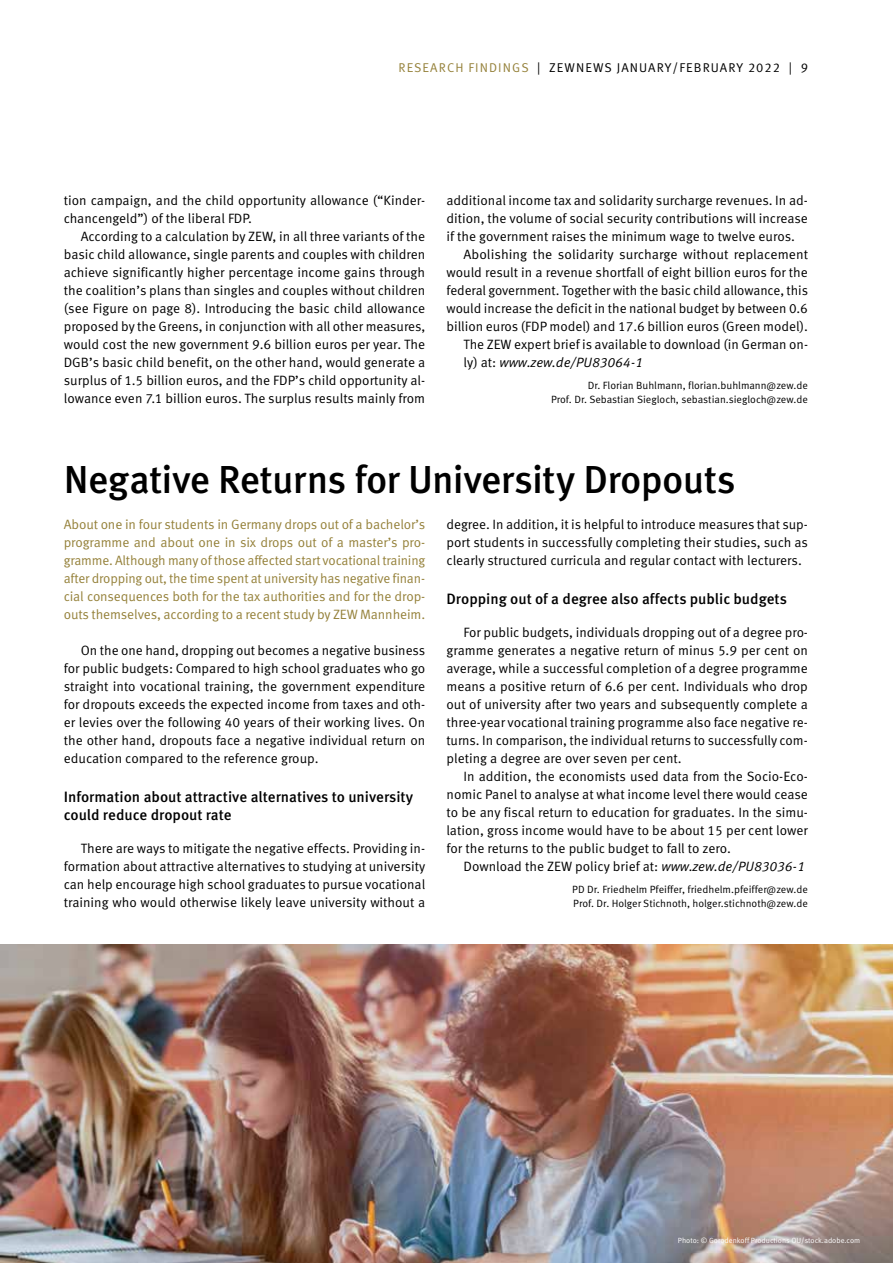
<style>
.page{position:relative;width:893px;height:1263px;background:#fff}
.page>*{position:absolute;margin:0;border:0;box-sizing:border-box;transform-origin:0 0}
.t1{font:500 39px "Meta Pro";letter-spacing:-.02em;color:#000}
.t2{font:500 15px/18px "Meta Pro";color:#000}
.t3{font:13.5px/18px "Meta Pro";color:#000;text-align:justify}
.t4{font:13.5px/18px "Meta Pro";letter-spacing:-.01em;color:#95813a;text-align:justify}
.t5{font:italic 13.5px "Meta Pro";color:#000}
.t6{font:12.75px "Meta Pro";letter-spacing:.085em;color:#000}
.t7{font:10.5px/13.5px "Meta Pro";color:#000}
.t8{font:7.5px "Meta Pro";color:#fff}
.s1{color:#95813a}
.s2{font-style:normal}
.s3{font-style:italic}
</style>
<div class="page">
<img style="left:0;top:944px;width:893px;height:319px">
<p class="t6" style="left:398px;top:60px;width:411px"><span class="s1">RESEARCH FINDINGS</span> | ZEWNEWS JANUARY/FEBRUARY 2022 | 9</p>
<p class="t3" style="left:64px;top:192px;width:363px">tion campaign, and the child opportunity allowance (“Kinder&shy;chancengeld”) of the liberal FDP.</p>
<p class="t3" style="left:64px;top:228px;width:363px;text-indent:17px">According to a calculation by ZEW, in all three variants of the basic child allowance, single parents and couples with children achieve significantly higher percentage income gains through the coalition’s plans than singles and couples without children (see Figure on page 8). Introducing the basic child allowance proposed by the Greens, in conjunction with all other measures, would cost the new government 9.6 billion euros per year. The DGB’s basic child benefit, on the other hand, would generate a surplus of 1.5 billion euros, and the FDP’s child opportunity al&shy;lowance even 7.1 billion euros. The surplus results mainly from</p>
<p class="t3" style="left:446px;top:192px;width:363px">additional income tax and solidarity surcharge revenues. In ad-</p>
<p class="t3" style="left:446px;top:210px;width:363px">dition, the volume of social security contributions will increase</p>
<p class="t3" style="left:446px;top:228px;width:350px">if the government raises the minimum wage to twelve euros.</p>
<p class="t3" style="left:463px;top:246px;width:346px">Abolishing the solidarity surcharge without replacement</p>
<p class="t3" style="left:446px;top:264px;width:363px">would result in a revenue shortfall of eight billion euros for the</p>
<p class="t3" style="left:446px;top:282px;width:363px">federal government. Together with the basic child allowance, this</p>
<p class="t3" style="left:446px;top:300px;width:363px">would increase the deficit in the national budget by between 0.6</p>
<p class="t3" style="left:446px;top:318px;width:363px">billion euros (FDP model) and 17.6 billion euros (Green model).</p>
<p class="t3" style="left:463px;top:336px;width:346px">The ZEW expert brief is available to download (in German on-</p>
<p class="t5" style="left:463px;top:354px;width:181px"><span class="s2">ly) at:</span> www.zew.de/PU83064-1</p>
<p class="t7" style="left:551px;top:379px;width:258px;text-align:right">Dr. Florian Buhlmann, florian.buhlmann@zew.de<br>Prof. Dr. Sebastian Siegloch, sebastian.siegloch@zew.de</p>
<h1 class="t1" style="left:64px;top:455px;width:674px">Negative Returns for University Dropouts</h1>
<p class="t4" style="left:64px;top:516px;width:363px">About one in four students in Germany drops out of a bachelor’s programme and about one in six drops out of a master’s pro&shy;gramme. Although many of those affected start vocational training after dropping out, the time spent at university has negative finan&shy;cial consequences both for the tax authorities and for the drop&shy;outs themselves, according to a recent study by ZEW Mannheim.</p>
<p class="t3" style="left:64px;top:642px;width:363px;text-indent:17px">On the one hand, dropping out becomes a negative business for public budgets: Compared to high school graduates who go straight into vocational training, the government expenditure for dropouts exceeds the expected income from taxes and oth&shy;er levies over the following 40 years of their working lives. On the other hand, dropouts face a negative individual return on education compared to the reference group.</p>
<p class="t2" style="left:64px;top:789px;width:351px">Information about attractive alternatives to university could reduce dropout rate</p>
<p class="t3" style="left:64px;top:840px;width:363px;text-indent:17px">There are ways to mitigate the negative effects. Providing in&shy;formation about attractive alternatives to studying at university can help encourage high school graduates to pursue vocational training who would otherwise likely leave university without a</p>
<p class="t3" style="left:446px;top:516px;width:363px">degree. In addition, it is helpful to introduce measures that sup&shy;port students in successfully completing their studies, such as clearly structured curricula and regular contact with lecturers.</p>
<p class="t2" style="left:446px;top:591px;width:342px">Dropping out of a degree also affects public budgets</p>
<p class="t3" style="left:446px;top:624px;width:363px;text-indent:17px">For public budgets, individuals dropping out of a degree pro&shy;gramme generates a negative return of minus 5.9 per cent on average, while a successful completion of a degree programme means a positive return of 6.6 per cent. Individuals who drop out of university after two years and subsequently complete a three-year vocational training programme also face negative re&shy;turns. In comparison, the individual returns to successfully com&shy;pleting a degree are over seven per cent.</p>
<p class="t3" style="left:446px;top:768px;width:363px;text-indent:17px">In addition, the economists used data from the Socio-Eco&shy;nomic Panel to analyse at what income level there would cease to be any fiscal return to education for graduates. In the simu&shy;lation, gross income would have to be about 15 per cent lower for the returns to the public budget to fall to zero.</p>
<p class="t3" style="left:463px;top:858px;width:343px">Download the ZEW policy brief at: <span class="s3">www.zew.de/PU83036-1</span></p>
<p class="t7" style="left:572px;top:883px;width:237px">PD Dr. Friedhelm Pfeiffer, friedhelm.pfeiffer@zew.de<br>Prof. Dr. Holger Stichnoth, holger.stichnoth@zew.de</p>
<p class="t8" style="left:678px;top:1236px;width:184px">Photo: © Gorodenkoff Productions OU/stock.adobe.com</p>
</div>
